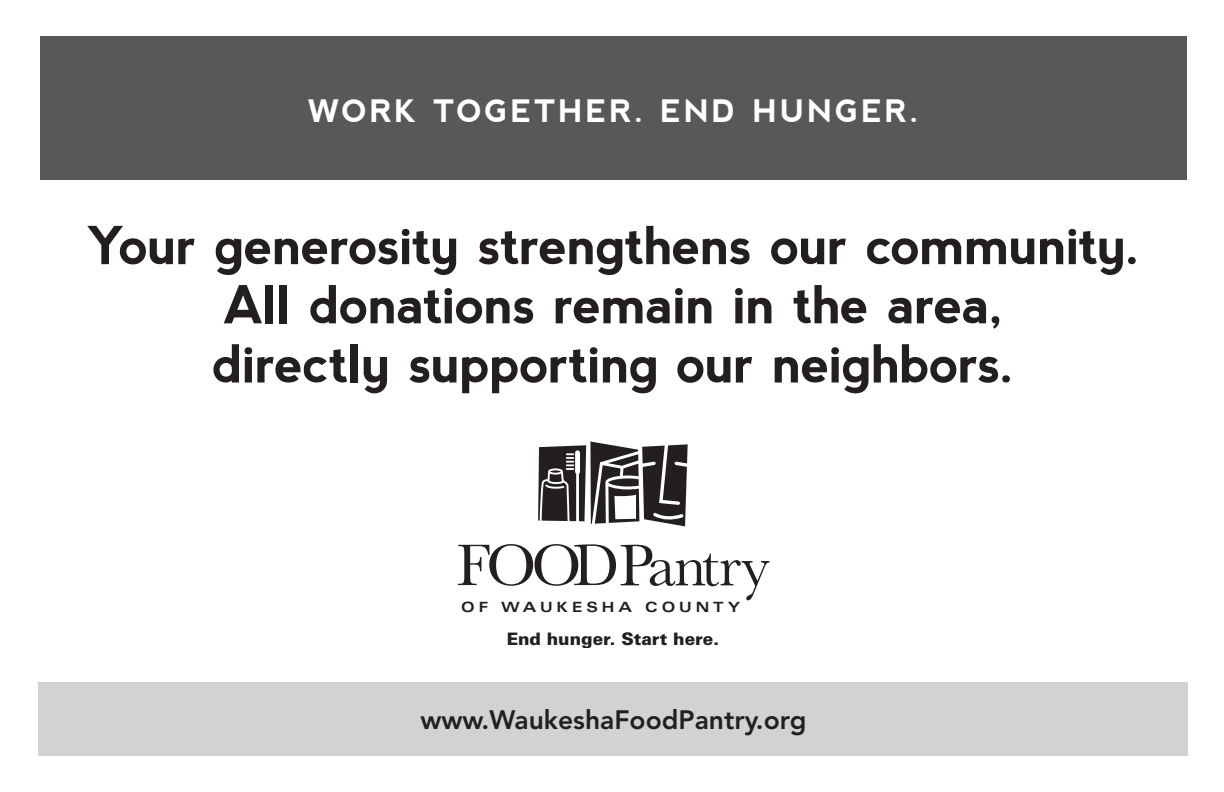
<style>
.page{position:relative;width:1224px;height:792px;background:#fff}
.page>*{position:absolute;margin:0;border:0;box-sizing:border-box;transform-origin:0 0}
.t1{font:60.8px "Baskerville";letter-spacing:-.06em;color:#231f20}
.t2{font:700 52.3px/59.2px "nevis";letter-spacing:-.015em;color:#231f20;text-align:center}
.t3{font:700 31px "nevis";letter-spacing:.095em;color:#fff}
.t4{font:800 26.5px "Avenir LT Std";color:#231f20}
.t5{font:900 17.2px "Univers";color:#231f20}
.t6{font:700 expanded 14.1px "Univers";letter-spacing:.28em;color:#231f20}
</style>
<div class="page">
<div style="left:40px;top:36px;width:1147px;height:144px;background:#57585a"></div>
<svg style="left:538px;top:442px;width:150px;height:84px"></svg>
<div style="left:39px;top:683px;width:1149px;height:73px;background:#d1d2d4"></div>
<p class="t3" style="left:308px;top:93px;width:613px">work together. end hunger.</p>
<p class="t2" style="left:86px;top:216px;width:1056px">Your generosity strengthens our community.<br>All donations remain in the area,<br>directly supporting our neighbors.</p>
<p class="t1" style="left:456px;top:531px;width:315px">FOODPantry</p>
<p class="t6" style="left:461px;top:599px;width:281px">OF WAUKESHA COUNTY</p>
<p class="t5" style="left:507px;top:628px;width:214px">End hunger. Start here.</p>
<p class="t4" style="left:420px;top:704px;width:388px">www.WaukeshaFoodPantry.org</p>
</div>
